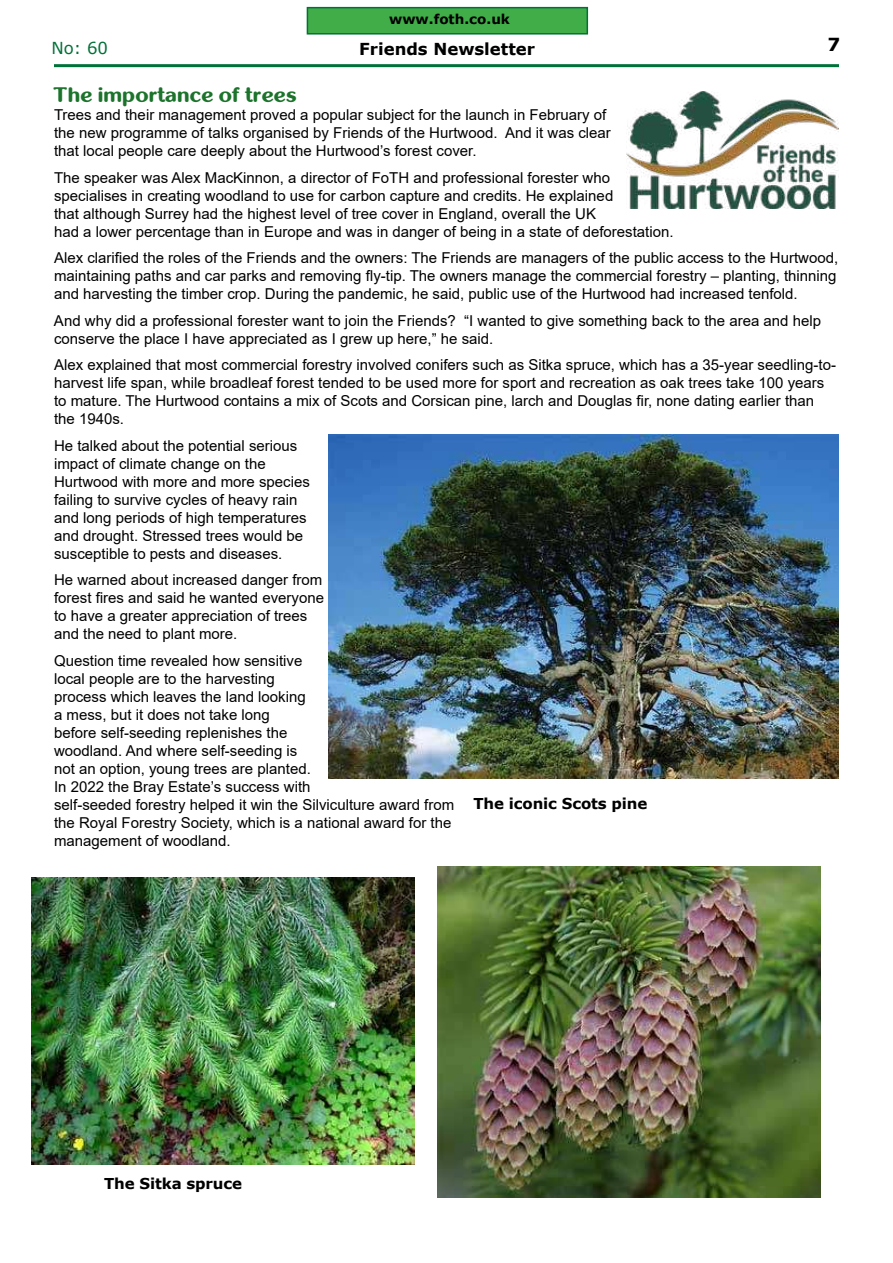
<style>
.page{position:relative;width:893px;height:1263px;background:#fff}
.page>*{position:absolute;margin:0;border:0;box-sizing:border-box;transform-origin:0 0}
.t1{font:700 21px "inglobal";color:#1c732b}
.t2{font:700 18px "Verdana";color:#000}
.t3{font:700 16.5px "Verdana";color:#000}
.t4{font:16.5px "Verdana";color:#007139}
.t5{font:15px/18px "Arial";color:#000}
.t6{font:700 15px "Verdana";letter-spacing:-.01em;color:#000}
.t7{font:700 13.5px "Verdana";color:#000}
</style>
<div class="page">
<div style="left:307px;top:7px;width:281px;height:28px;background:#41ad49;border:2px solid #007139"></div>
<hr style="left:54px;top:64px;width:785px;height:3px;background:#007139">
<img style="left:626px;top:92px;width:213px;height:116px">
<img style="left:329px;top:434px;width:510px;height:345px">
<img style="left:437px;top:867px;width:383px;height:331px">
<img style="left:32px;top:877px;width:383px;height:287px">
<p class="t7" style="left:389px;top:13px;width:122px">www.foth.co.uk</p>
<p class="t3" style="left:359px;top:42px;width:177px">Friends Newsletter</p>
<p class="t4" style="left:51px;top:41px;width:58px">No: 60</p>
<p class="t2" style="left:828px;top:38px;width:14px">7</p>
<h1 class="t1" style="left:54px;top:87px;width:244px">The importance of trees</h1>
<p class="t5" style="left:54px;top:107px;width:558px">Trees and their management proved a popular subject for the launch in February of the new programme of talks organised by Friends of the Hurtwood. And it was clear that local people care deeply about the Hurtwood’s forest cover.</p>
<p class="t5" style="left:54px;top:170px;width:621px">The speaker was Alex MacKinnon, a director of FoTH and professional forester who specialises in creating woodland to use for carbon capture and credits. He explained<br>that although Surrey had the highest level of tree cover in England, overall the UK<br>had a lower percentage than in Europe and was in danger of being in a state of deforestation.</p>
<p class="t5" style="left:54px;top:249px;width:786px;text-align:justify">Alex clari昀椀ed the roles of the Friends and the owners: The Friends are managers of the public access to the Hurtwood, maintaining paths and car parks and removing 昀氀y-tip. The owners manage the commercial forestry – planting, thinning and harvesting the timber crop. During the pandemic, he said, public use of the Hurtwood had increased tenfold.</p>
<p class="t5" style="left:54px;top:313px;width:769px">And why did a professional forester want to join the Friends? “I wanted to give something back to the area and help conserve the place I have appreciated as I grew up here,” he said.</p>
<p class="t5" style="left:54px;top:356px;width:783px">Alex explained that most commercial forestry involved conifers such as Sitka spruce, which has a 35-year seedling-to&shy;harvest life span, while broadleaf forest tended to be used more for sport and recreation as oak trees take 100 years to mature. The Hurtwood contains a mix of Scots and Corsican pine, larch and Douglas 昀椀r, none dating earlier than the 1940s.</p>
<p class="t5" style="left:54px;top:438px;width:257px">He talked about the potential serious impact of climate change on the Hurtwood with more and more species failing to survive cycles of heavy rain and long periods of high temperatures and drought. Stressed trees would be susceptible to pests and diseases.</p>
<p class="t5" style="left:54px;top:572px;width:272px">He warned about increased danger from forest 昀椀res and said he wanted everyone to have a greater appreciation of trees and the need to plant more.</p>
<p class="t5" style="left:54px;top:653px;width:402px">Question time revealed how sensitive<br>local people are to the harvesting<br>process which leaves the land looking<br>a mess, but it does not take long<br>before self-seeding replenishes the<br>woodland. And where self-seeding is<br>not an option, young trees are planted.<br>In 2022 the Bray Estate’s success with<br>self-seeded forestry helped it win the Silviculture award from the Royal Forestry Society, which is a national award for the management of woodland.</p>
<p class="t6" style="left:473px;top:797px;width:175px">The iconic Scots pine</p>
<p class="t6" style="left:104px;top:1178px;width:139px">The Sitka spruce</p>
</div>
